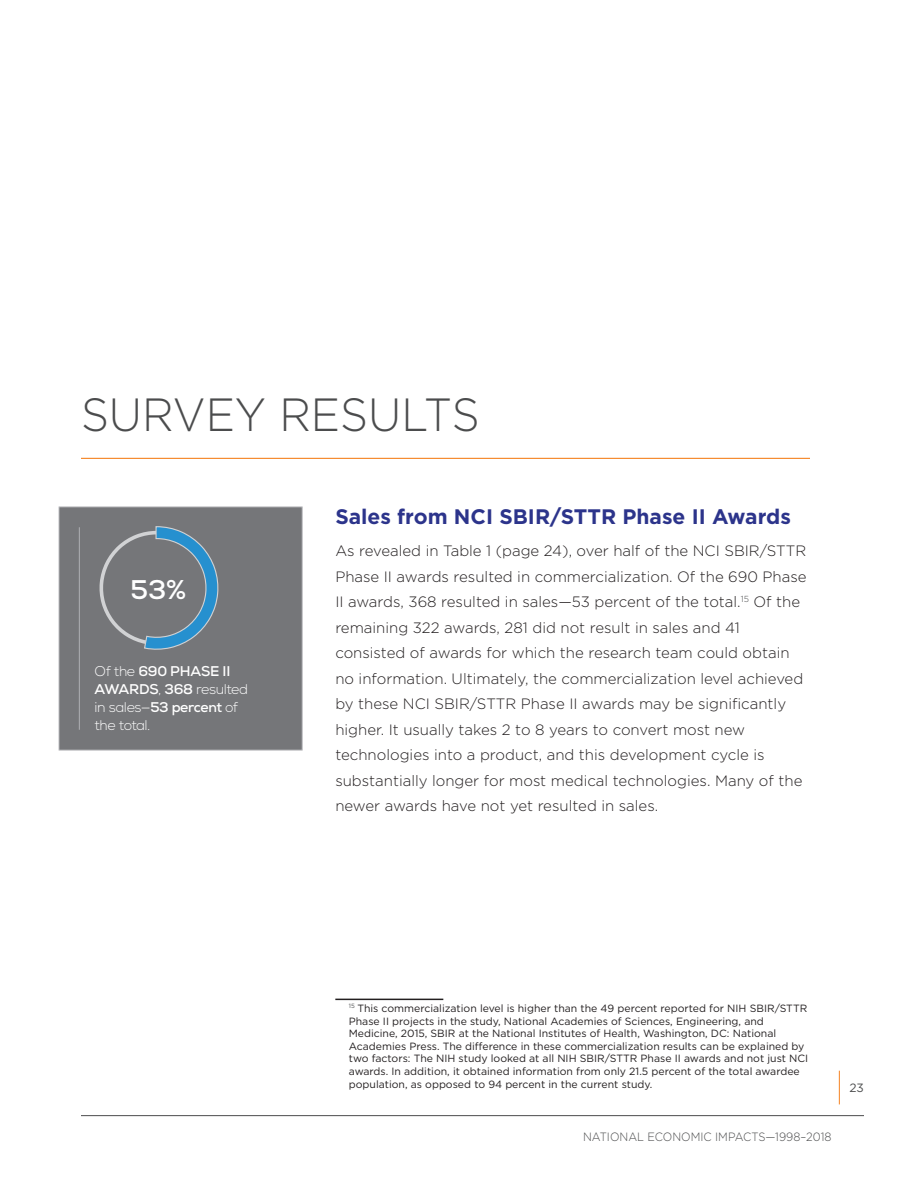
<style>
.page{position:relative;width:918px;height:1188px;background:#fff}
.page>*{position:absolute;margin:0;border:0;box-sizing:border-box;transform-origin:0 0}
.t1{font:300 46.5px "Gotham";color:#4b4c4d;scale:.94 1}
.t2{font:700 27px "Nexa";color:#fff}
.t3{font:700 21px "Gotham";color:#2c348b}
.Body{font:300 15px/25.5px "Gotham";color:#231f20}
.t4{font:300 14.1px/18px "Nexa";letter-spacing:-.03em;color:#fff}
.t5{font:300 12px "Gotham";color:#4b4c4d;scale:.93 1}
.t6{font:12px "Gotham";color:#4b4c4d}
.Footnote{font:10.5px/12.6px "Gotham";color:#231f20}
.s1{font-weight:700}
</style>
<div class="page">
<hr style="left:81px;top:1115px;width:783px;height:1px;background:#4b4c4d">
<hr style="left:839px;top:1071px;width:1px;height:33px;background:#f58322">
<hr style="left:81px;top:458px;width:729px;height:1px;background:#f58322">
<hr style="left:335px;top:999px;width:108px;height:1px;background:#231f20">
<div style="left:59px;top:507px;width:243px;height:243px;background:#757679"></div>
<svg style="left:99px;top:526px;width:120px;height:124px"></svg>
<hr style="left:79px;top:527px;width:1px;height:203px;background:#a8a9ad">
<div style="left:59px;top:507px;width:243px;height:243px;border:1px solid #a8a9ad"></div>
<h1 class="t1" style="left:81px;top:385px;width:426px">SURVEY RESULTS</h1>
<h2 class="t2" style="left:130px;top:572px;width:57px">53%</h2>
<p class="t4" style="left:95px;top:662px;width:155px">Of the <span class="s1">690 PHASE II<br>AWARDS</span>, <span class="s1">368</span> resulted in sales—<span class="s1">53 percent</span> of the total.</p>
<h2 class="t3" style="left:335px;top:502px;width:457px">Sales from NCI SBIR/STTR Phase II Awards</h2>
<p class="Body" style="left:335px;top:538px;width:473px">As revealed in Table 1 (page 24), over half of the NCI SBIR/STTR Phase II awards resulted in commercialization. Of the 690 Phase II awards, 368 resulted in sales—53 percent of the total.<sup>15</sup> Of the remaining 322 awards, 281 did not result in sales and 41 consisted of awards for which the research team could obtain no information. Ultimately, the commercialization level achieved by these NCI SBIR/STTR Phase II awards may be significantly higher. It usually takes 2 to 8 years to convert most new technologies into a product, and this development cycle is substantially longer for most medical technologies. Many of the newer awards have not yet resulted in sales.</p>
<p class="Footnote" style="left:349px;top:1002px;width:461px"><sup>15</sup> This commercialization level is higher than the 49 percent reported for NIH SBIR/STTR Phase II projects in the study, National Academies of Sciences, Engineering, and Medicine, 2015, SBIR at the National Institutes of Health, Washington, DC: National Academies Press. The difference in these commercialization results can be explained by two factors: The NIH study looked at all NIH SBIR/STTR Phase II awards and not just NCI awards. In addition, it obtained information from only 21.5 percent of the total awardee population, as opposed to 94 percent in the current study.</p>
<p class="t5" style="left:583px;top:1129px;width:269px">NATIONAL ECONOMIC IMPACTS—1998–2018</p>
<p class="t6" style="left:849px;top:1080px;width:16px">23</p>
</div>
